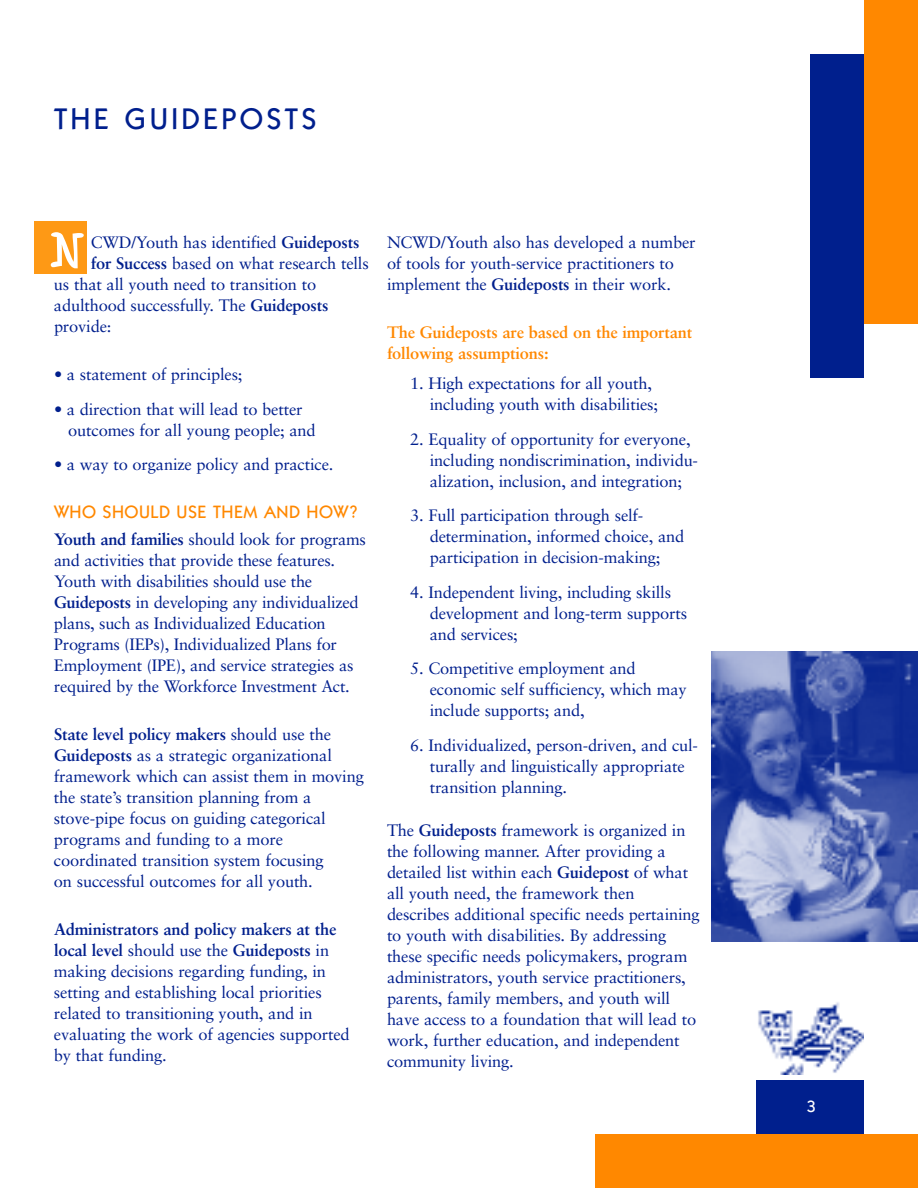
<style>
.page{position:relative;width:918px;height:1188px;background:#fff}
.page>*{position:absolute;margin:0;border:0;box-sizing:border-box;transform-origin:0 0}
.t1{font:500 30px "ATC Maple";letter-spacing:.11em;color:#001f8d}
.t2{font:500 18px "ATC Maple";letter-spacing:.03em;color:#f80}
.t3{font:16.5px/21px "Sabon";letter-spacing:-.01em;color:#001f8d}
.t4{font:700 16.5px/21px "Sabon";letter-spacing:-.01em;color:#f80}
.t5{font:500 16.5px "ATC Maple";color:#fff}
.s1{font-weight:700}
</style>
<div class="page">
<div style="left:864px;top:0;width:54px;height:324px;background:#f80"></div>
<div style="left:810px;top:54px;width:54px;height:324px;background:#001f8d"></div>
<div style="left:596px;top:1134px;width:322px;height:54px;background:#f80"></div>
<div style="left:756px;top:1080px;width:108px;height:54px;background:#001f8d"></div>
<img style="left:758px;top:1002px;width:105px;height:72px">
<img style="left:712px;top:652px;width:206px;height:290px">
<div style="left:34px;top:222px;width:52px;height:52px;background:#fe9915"></div>
<svg style="left:51px;top:232px;width:33px;height:36px"></svg>
<h1 class="t1" style="left:54px;top:109px;width:264px">THE GUIDEPOSTS</h1>
<p class="t3" style="left:91px;top:233px;width:270px">CWD/Youth has identified <span class="s1">Guideposts</span></p>
<p class="t3" style="left:91px;top:254px;width:280px"><span class="s1">for Success</span> based on what research tells</p>
<p class="t3" style="left:54px;top:275px;width:264px">us that all youth need to transition to</p>
<p class="t3" style="left:54px;top:296px;width:276px">adulthood successfully. The <span class="s1">Guideposts</span></p>
<p class="t3" style="left:54px;top:317px;width:59px">provide:</p>
<p class="t3" style="left:54px;top:365px;width:190px">• a statement of principles;</p>
<p class="t3" style="left:68px;top:400px;width:249px;text-indent:-14px">• a direction that will lead to better outcomes for all young people; and</p>
<p class="t3" style="left:54px;top:455px;width:281px">• a way to organize policy and practice.</p>
<p class="t2" style="left:54px;top:506px;width:306px">WHO SHOULD USE THEM AND HOW?</p>
<p class="t3" style="left:54px;top:530px;width:313px"><span class="s1">Youth and families</span> should look for programs and activities that provide these features.<br>Youth with disabilities should use the <span class="s1">Guideposts</span> in developing any individualized plans, such as Individualized Education Programs (IEPs), Individualized Plans for Employment (IPE), and service strategies as required by the Workforce Investment Act.</p>
<p class="t3" style="left:54px;top:725px;width:311px"><span class="s1">State level policy makers</span> should use the <span class="s1">Guideposts</span> as a strategic organizational framework which can assist them in moving the state’s transition planning from a stove-pipe focus on guiding categorical programs and funding to a more coordinated transition system focusing<br>on successful outcomes for all youth.</p>
<p class="t3" style="left:54px;top:920px;width:297px"><span class="s1">Administrators and policy makers at the local level</span> should use the <span class="s1">Guideposts</span> in making decisions regarding funding, in setting and establishing local priorities related to transitioning youth, and in evaluating the work of agencies supported by that funding.</p>
<p class="t3" style="left:387px;top:233px;width:310px">NCWD/Youth also has developed a number of tools for youth-service practitioners to implement the <span class="s1">Guideposts</span> in their work.</p>
<p class="t4" style="left:387px;top:323px;width:307px">The Guideposts are based on the important following assumptions:</p>
<p class="t3" style="left:430px;top:374px;width:230px;text-indent:-20px">1. High expectations for all youth, including youth with disabilities;</p>
<p class="t3" style="left:430px;top:430px;width:270px;text-indent:-20px">2. Equality of opportunity for everyone, including nondiscrimination, individu&shy;alization, inclusion, and integration;</p>
<p class="t3" style="left:430px;top:506px;width:256px;text-indent:-20px">3. Full participation through self&shy;determination, informed choice, and participation in decision-making;</p>
<p class="t3" style="left:430px;top:583px;width:259px;text-indent:-20px">4. Independent living, including skills development and long-term supports and services;</p>
<p class="t3" style="left:430px;top:659px;width:258px;text-indent:-19px">5. Competitive employment and economic self sufficiency, which may include supports; and,</p>
<p class="t3" style="left:430px;top:736px;width:270px;text-indent:-20px">6. Individualized, person-driven, and cul&shy;turally and linguistically appropriate transition planning.</p>
<p class="t3" style="left:387px;top:821px;width:314px">The <span class="s1">Guideposts</span> framework is organized in the following manner. After providing a detailed list within each <span class="s1">Guidepost</span> of what all youth need, the framework then describes additional specific needs pertaining to youth with disabilities. By addressing these specific needs policymakers, program administrators, youth service practitioners, parents, family members, and youth will have access to a foundation that will lead to work, further education, and independent community living.</p>
<p class="t5" style="left:807px;top:1101px;width:11px">3</p>
</div>
